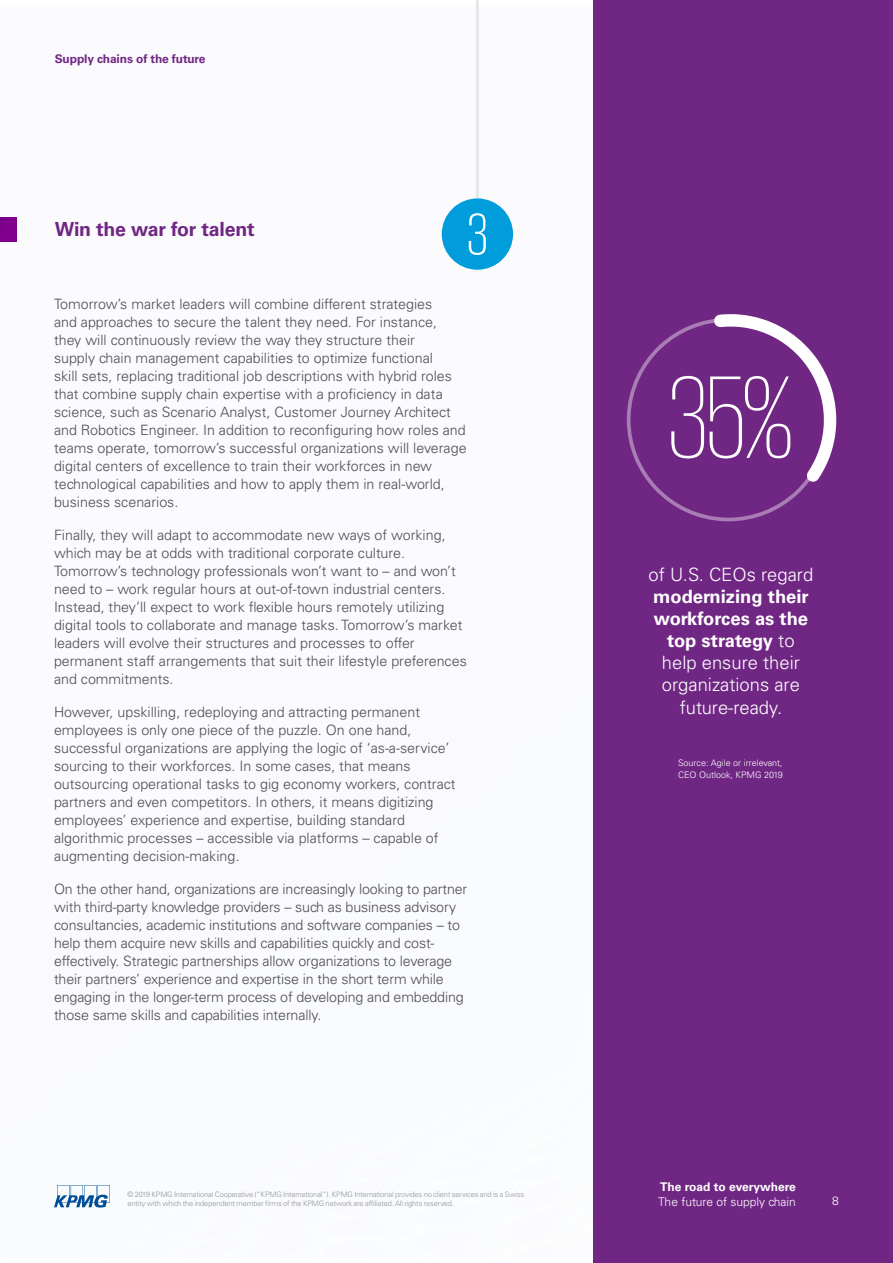
<style>
.page{position:relative;width:893px;height:1263px;background:#fff}
.page>*{position:absolute;margin:0;border:0;box-sizing:border-box;transform-origin:0 0}
.t1{font:200 120px "KPMG";color:#fff}
.t2{font:300 60.6px "KPMG";color:#fff}
.t3{font:700 19.5px "Univers LT Std";letter-spacing:-.01em;color:#702784}
.t4{font:300 18.45px/22px "Univers LT Std";color:#fff;text-align:center}
.t5{font:300 14.25px/18px "Univers LT Std";color:#4d4d4f}
.t6{font:700 12px "Univers LT Std";letter-spacing:-.01em;color:#702784}
.t7{font:300 12px "Univers LT Std";color:#fff}
.t8{font:700 12px "Univers LT Std";color:#fff}
.t9{font:300 9px/12px "Univers LT Std";color:#fff}
.t10{font:300 7.5px/9px "Univers LT Std";letter-spacing:-.02em;color:#939598}
.s1{font-weight:700}
</style>
<div class="page">
<hr style="left:476px;top:0;width:3px;height:228px;background:#e6e7e8">
<div style="left:443px;top:200px;width:69px;height:68px;background:#009cdc;border-radius:50%"></div>
<div style="left:442px;top:198px;width:71px;height:72px;border:3px solid #009cdc;border-radius:50%"></div>
<div style="left:593px;top:0;width:300px;height:1263px;background:#702784"></div>
<svg style="left:627px;top:314px;width:210px;height:207px"></svg>
<img style="left:0;top:217px;width:17px;height:24px">
<p class="t6" style="left:55px;top:51px;width:152px">Supply chains of the future</p>
<h3 class="t3" style="left:55px;top:218px;width:201px">Win the war for talent</h3>
<h2 class="t2" style="left:467px;top:205px;width:22px">3</h2>
<p class="t5" style="left:54px;top:295px;width:414px">Tomorrow’s market leaders will combine different strategies<br>and approaches to secure the talent they need. For instance, they will continuously review the way they structure their<br>supply chain management capabilities to optimize functional<br>skill sets, replacing traditional job descriptions with hybrid roles that combine supply chain expertise with a proficiency in data science, such as Scenario Analyst, Customer Journey Architect and Robotics Engineer. In addition to reconfiguring how roles and teams operate, tomorrow’s successful organizations will leverage digital centers of excellence to train their workforces in new technological capabilities and how to apply them in real-world, business scenarios.</p>
<p class="t5" style="left:54px;top:526px;width:414px">Finally, they will adapt to accommodate new ways of working, which may be at odds with traditional corporate culture.<br>Tomorrow’s technology professionals won’t want to – and won’t need to – work regular hours at out-of-town industrial centers.<br>Instead, they’ll expect to work flexible hours remotely utilizing digital tools to collaborate and manage tasks. Tomorrow’s market leaders will evolve their structures and processes to offer permanent staff arrangements that suit their lifestyle preferences and commitments.</p>
<p class="t5" style="left:54px;top:703px;width:403px">However, upskilling, redeploying and attracting permanent employees is only one piece of the puzzle. On one hand, successful organizations are applying the logic of ‘as-a-service’ sourcing to their workforces. In some cases, that means outsourcing operational tasks to gig economy workers, contract partners and even competitors. In others, it means digitizing employees’ experience and expertise, building standard algorithmic processes – accessible via platforms – capable of augmenting decision-making.</p>
<p class="t5" style="left:54px;top:880px;width:415px">On the other hand, organizations are increasingly looking to partner with third-party knowledge providers – such as business advisory consultancies, academic institutions and software companies – to help them acquire new skills and capabilities quickly and cost&shy;effectively. Strategic partnerships allow organizations to leverage their partners’ experience and expertise in the short term while engaging in the longer-term process of developing and embedding those same skills and capabilities internally.</p>
<p class="t10" style="left:127px;top:1190px;width:398px">© 2019 KPMG International Cooperative (“KPMG International”). KPMG International provides no client services and is a Swiss entity with which the independent member firms of the KPMG network are affiliated. All rights reserved.</p>
<h1 class="t1" style="left:668px;top:360px;width:126px">35%</h1>
<p class="t4" style="left:649px;top:564px;width:166px">of U.S. CEOs regard</p>
<p class="t4" style="left:653px;top:586px;width:157px"><span class="s1">modernizing their workforces as the top strategy</span> to help ensure their organizations are future-ready.</p>
<p class="t9" style="left:678px;top:757px;width:106px">Source: Agile or irrelevant,<br>CEO Outlook, KPMG 2019</p>
<p class="t8" style="left:660px;top:1179px;width:137px">The road to everywhere</p>
<p class="t7" style="left:658px;top:1194px;width:139px">The future of supply chain</p>
<p class="t7" style="left:832px;top:1194px;width:8px">8</p>
</div>
